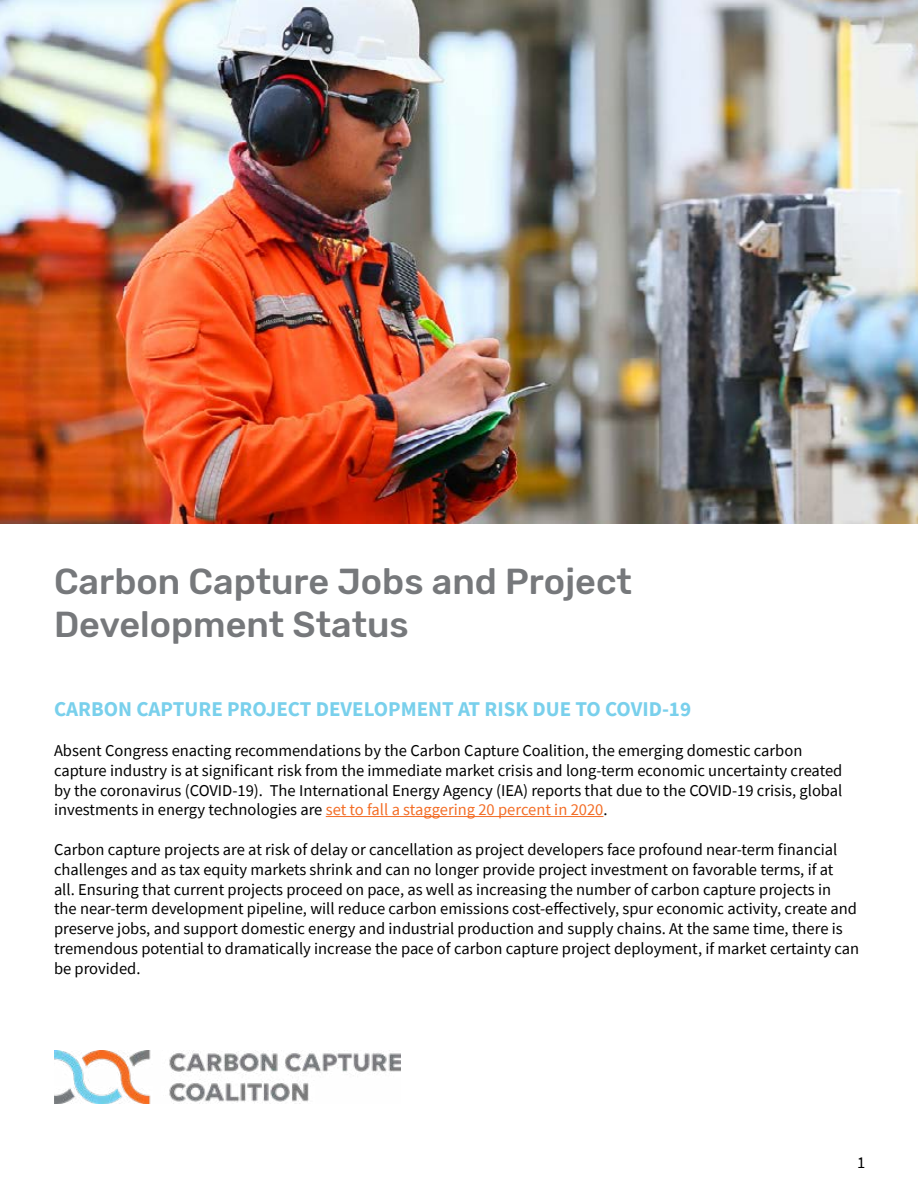
<style>
.page{position:relative;width:918px;height:1188px;background:#fff}
.page>*{position:absolute;margin:0;border:0;box-sizing:border-box;transform-origin:0 0}
.t1{font:500 36px/43.2px "Rubik";color:#76787b}
.t2{font:700 21px "Source Sans Pro";color:#79d0ec}
.t3{font:16.5px/19.8px "Source Sans Pro";color:#000}
.s1{color:#f36d26}
.s2{color:#000101}
</style>
<div class="page">
<img style="left:0;top:0;width:918px;height:524px">
<hr style="left:326px;top:816px;width:277px;height:1px;background:#f36d26">
<img style="left:54px;top:1051px;width:347px;height:52px">
<h1 class="t1" style="left:54px;top:561px;width:580px">Carbon Capture Jobs and Project<br>Development Status</h1>
<p class="t2" style="left:54px;top:695px;width:639px">CARBON CAPTURE PROJECT DEVELOPMENT AT RISK DUE TO COVID-19</p>
<p class="t3" style="left:54px;top:740px;width:790px">Absent Congress enacting recommendations by the Carbon Capture Coalition, the emerging domestic carbon capture industry is at significant risk from the immediate market crisis and long-term economic uncertainty created by the coronavirus (COVID-19). The International Energy Agency (IEA) reports that due to the COVID-19 crisis, global investments in energy technologies are <span class="s1">set to fall a staggering 20 percent in 2020</span><span class="s2">.</span></p>
<p class="t3" style="left:54px;top:839px;width:807px">Carbon capture projects are at risk of delay or cancellation as project developers face profound near-term financial challenges and as tax equity markets shrink and can no longer provide project investment on favorable terms, if at<br>all. Ensuring that current projects proceed on pace, as well as increasing the number of carbon capture projects in<br>the near-term development pipeline, will reduce carbon emissions cost-effectively, spur economic activity, create and preserve jobs, and support domestic energy and industrial production and supply chains. At the same time, there is tremendous potential to dramatically increase the pace of carbon capture project deployment, if market certainty can be provided.</p>
<p class="t3" style="left:857px;top:1152px;width:10px">1</p>
</div>
